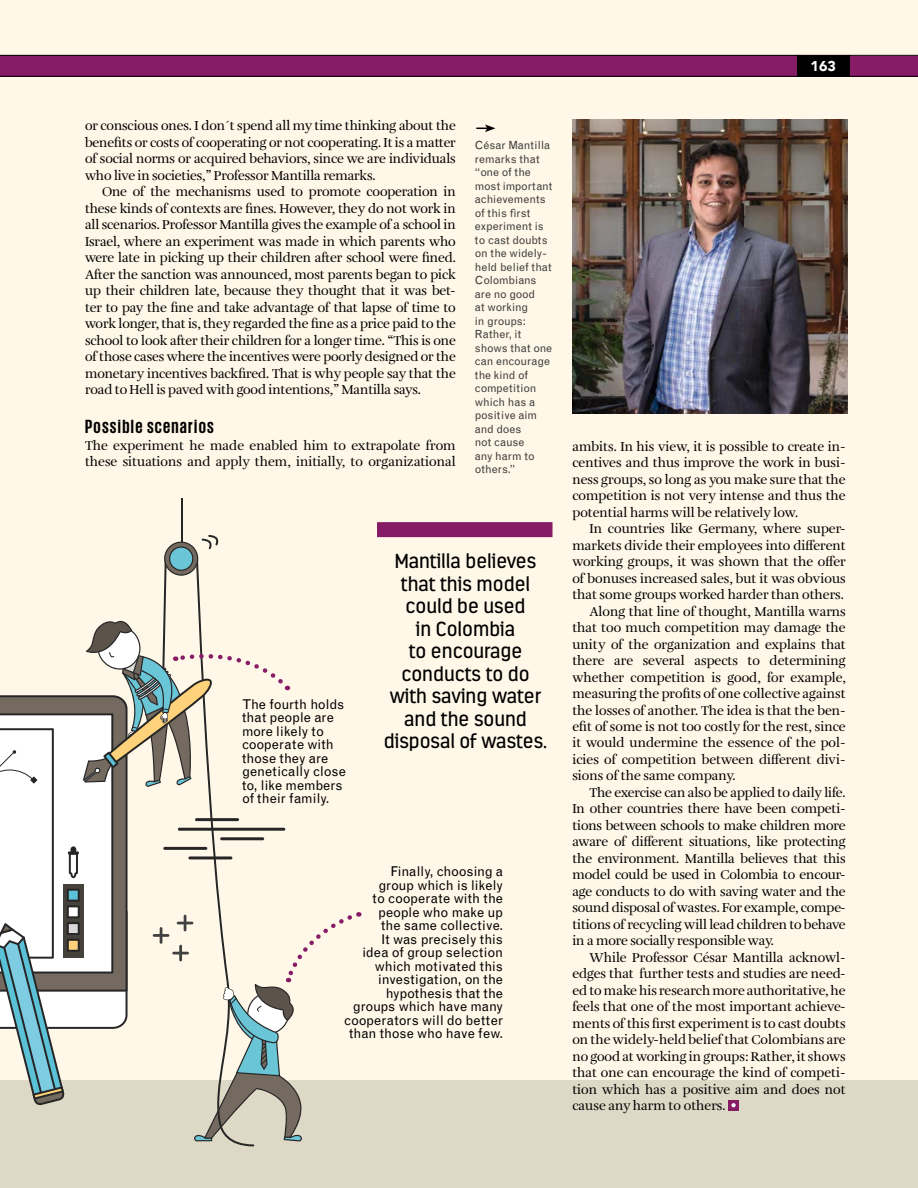
<style>
.page{position:relative;width:918px;height:1188px;background:#fff7e7}
.page>*{position:absolute;margin:0;border:0;box-sizing:border-box;transform-origin:0 0}
.t1{font:20.25px/22.5px "Estandar";color:#000;text-align:center}
.t2{font:700 19.5px "Giorgio Sans";letter-spacing:.07em;color:#000}
.t3{font:900 14.25px "Avenir";color:#fff}
.t4{font:13.5px/16.5px "Amalia Pro";color:#000;text-align:justify}
.t5{font:13.5px/13.5px "Grotesque MT Std";color:#000;text-align:right}
.t6{font:11.25px/13.5px "Grotesque MT Std";letter-spacing:-.005em;color:#3c3c3b}
</style>
<div class="page">
<div style="left:0;top:1080px;width:918px;height:108px;background:#ded8c6"></div>
<hr style="left:181px;top:498px;width:2px;height:56px;background:#262626">
<svg style="left:476px;top:124px;width:19px;height:8px"></svg>
<svg style="left:0;top:55px;width:918px;height:22px;background:#741858"></svg>
<div style="left:728px;top:1100px;width:11px;height:11px;background:#871c66"></div>
<svg style="left:731px;top:1103px;width:5px;height:4px"></svg>
<img style="left:572px;top:120px;width:275px;height:294px">
<div style="left:377px;top:522px;width:176px;height:15px;background:#871c66"></div>
<svg style="left:0;top:535px;width:359px;height:611px"></svg>
<p class="t4" style="left:85px;top:118px;width:372px">or conscious ones. I don´t spend all my time thinking about the benefits or costs of cooperating or not cooperating. It is a matter of social norms or acquired behaviors, since we are individuals who live in societies,” Professor Mantilla remarks.</p>
<p class="t4" style="left:85px;top:184px;width:372px;text-indent:17px">One of the mechanisms used to promote cooperation in these kinds of contexts are fines. However, they do not work in all scenarios. Professor Mantilla gives the example of a school in Israel, where an experiment was made in which parents who were late in picking up their children after school were fined.<br>After the sanction was announced, most parents began to pick up their children late, because they thought that it was bet&shy;ter to pay the fine and take advantage of that lapse of time to work longer, that is, they regarded the fine as a price paid to the school to look after their children for a longer time. “This is one of those cases where the incentives were poorly designed or the monetary incentives backfired. That is why people say that the road to Hell is paved with good intentions,” Mantilla says.</p>
<h2 class="t2" style="left:85px;top:417px;width:130px">Possible scenarios</h2>
<p class="t4" style="left:85px;top:438px;width:372px">The experiment he made enabled him to extrapolate from these situations and apply them, initially, to organizational</p>
<p class="t6" style="left:475px;top:139px;width:79px">César Mantilla remarks that “one of the most important achievements of this first experiment is to cast doubts on the widely&shy;held belief that<br>Colombians are no good<br>at working<br>in groups:<br>Rather, it shows that one can encourage the kind of competition which has a positive aim and does<br>not cause<br>any harm to others.”</p>
<p class="t5" style="left:242px;top:698px;width:105px;text-align:left">The fourth holds that people are more likely to cooperate with those they are genetically close to, like members of their family.</p>
<h1 class="t1" style="left:384px;top:550px;width:165px">Mantilla believes that this model could be used<br>in Colombia<br>to encourage conducts to do with saving water and the sound disposal of wastes.</h1>
<p class="t5" style="left:344px;top:865px;width:160px">Finally, choosing a<br>group which is likely<br>to cooperate with the people who make up<br>the same collective.<br>It was precisely this<br>idea of group selection which motivated this investigation, on the hypothesis that the groups which have many cooperators will do better than those who have few.</p>
<p class="t3" style="left:811px;top:54px;width:27px">163</p>
<p class="t4" style="left:572px;top:438px;width:275px">ambits. In his view, it is possible to create in&shy;centives and thus improve the work in busi&shy;ness groups, so long as you make sure that the competition is not very intense and thus the potential harms will be relatively low.</p>
<p class="t4" style="left:589px;top:521px;width:258px">In countries like Germany, where super-</p>
<p class="t4" style="left:572px;top:537px;width:275px">markets divide their employees into different</p>
<p class="t4" style="left:572px;top:554px;width:275px">working groups, it was shown that the offer</p>
<p class="t4" style="left:572px;top:570px;width:275px">of bonuses increased sales, but it was obvious</p>
<p class="t4" style="left:572px;top:587px;width:273px">that some groups worked harder than others.</p>
<p class="t4" style="left:589px;top:603px;width:258px">Along that line of thought, Mantilla warns</p>
<p class="t4" style="left:572px;top:620px;width:275px">that too much competition may damage the</p>
<p class="t4" style="left:572px;top:636px;width:275px">unity of the organization and explains that</p>
<p class="t4" style="left:572px;top:653px;width:275px">there are several aspects to determining</p>
<p class="t4" style="left:572px;top:669px;width:275px">whether competition is good, for example,</p>
<p class="t4" style="left:572px;top:686px;width:275px">measuring the profits of one collective against</p>
<p class="t4" style="left:572px;top:702px;width:275px">the losses of another. The idea is that the ben-</p>
<p class="t4" style="left:572px;top:719px;width:275px">efit of some is not too costly for the rest, since</p>
<p class="t4" style="left:572px;top:735px;width:275px">it would undermine the essence of the pol-</p>
<p class="t4" style="left:572px;top:752px;width:275px">icies of competition between different divi-</p>
<p class="t4" style="left:572px;top:768px;width:165px">sions of the same company.</p>
<p class="t4" style="left:589px;top:785px;width:258px">The exercise can also be applied to daily life.</p>
<p class="t4" style="left:572px;top:801px;width:275px">In other countries there have been competi-</p>
<p class="t4" style="left:572px;top:818px;width:275px">tions between schools to make children more</p>
<p class="t4" style="left:572px;top:834px;width:275px">aware of different situations, like protecting</p>
<p class="t4" style="left:572px;top:851px;width:275px">the environment. Mantilla believes that this</p>
<p class="t4" style="left:572px;top:867px;width:275px">model could be used in Colombia to encour-</p>
<p class="t4" style="left:572px;top:884px;width:275px">age conducts to do with saving water and the</p>
<p class="t4" style="left:572px;top:900px;width:275px">sound disposal of wastes. For example, compe-</p>
<p class="t4" style="left:572px;top:917px;width:275px">titions of recycling will lead children to behave</p>
<p class="t4" style="left:572px;top:933px;width:203px">in a more socially responsible way.</p>
<p class="t4" style="left:589px;top:950px;width:258px">While Professor César Mantilla acknowl-</p>
<p class="t4" style="left:572px;top:966px;width:275px">edges that further tests and studies are need-</p>
<p class="t4" style="left:572px;top:983px;width:275px">ed to make his research more authoritative, he</p>
<p class="t4" style="left:572px;top:999px;width:275px">feels that one of the most important achieve-</p>
<p class="t4" style="left:572px;top:1016px;width:275px">ments of this first experiment is to cast doubts</p>
<p class="t4" style="left:572px;top:1032px;width:275px">on the widely-held belief that Colombians are</p>
<p class="t4" style="left:572px;top:1049px;width:275px">no good at working in groups: Rather, it shows</p>
<p class="t4" style="left:572px;top:1065px;width:275px">that one can encourage the kind of competi-</p>
<p class="t4" style="left:572px;top:1082px;width:275px">tion which has a positive aim and does not</p>
<p class="t4" style="left:572px;top:1098px;width:155px">cause any harm to others.</p>
</div>
